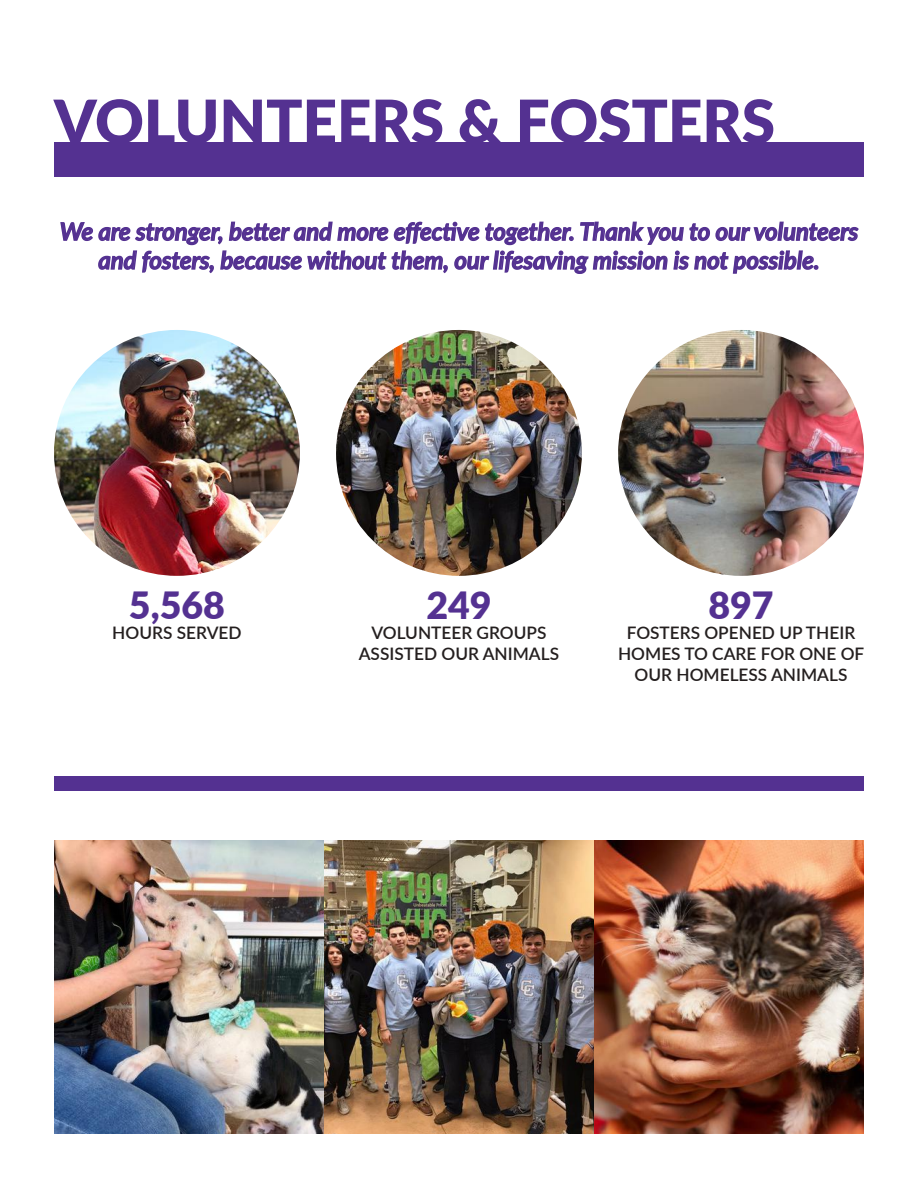
<style>
.page{position:relative;width:918px;height:1188px;background:#fff}
.page>*{position:absolute;margin:0;border:0;box-sizing:border-box;transform-origin:0 0}
.t1{font:900 60px "Lato";color:#543191}
.t2{font:900 37.5px "Lato";color:#543191}
.t3{font:italic 600 24px/28.8px "Lato";color:#543191;text-align:center}
.t4{font:600 17.25px/20.7px "Lato";color:#241f1f;text-align:center}
</style>
<div class="page">
<div style="left:54px;top:142px;width:810px;height:35px;background:#543191"></div>
<svg style="left:60px;top:221px;width:799px;height:53px"></svg>
<img style="left:54px;top:840px;width:810px;height:294px">
<img style="left:54px;top:330px;width:246px;height:246px;border-radius:123px">
<img style="left:336px;top:330px;width:246px;height:246px;border-radius:123px">
<img style="left:618px;top:330px;width:246px;height:246px;border-radius:123px">
<div style="left:54px;top:776px;width:810px;height:14px;background:#543191"></div>
<h1 class="t1" style="left:54px;top:76px;width:723px">VOLUNTEERS &amp; FOSTERS</h1>
<p class="t3" style="left:60px;top:216px;width:800px">We are stronger, better and more effective together. Thank you to our volunteers and fosters, because without them, our lifesaving mission is not possible.</p>
<h2 class="t2" style="left:129px;top:577px;width:97px">5,568</h2>
<p class="t4" style="left:112px;top:622px;width:131px">HOURS SERVED</p>
<h2 class="t2" style="left:426px;top:577px;width:67px">249</h2>
<p class="t4" style="left:359px;top:622px;width:202px">VOLUNTEER GROUPS<br>ASSISTED OUR ANIMALS</p>
<h2 class="t2" style="left:708px;top:577px;width:67px">897</h2>
<p class="t4" style="left:618px;top:622px;width:248px">FOSTERS OPENED UP THEIR<br>HOMES TO CARE FOR ONE OF<br>OUR HOMELESS ANIMALS</p>
</div>
